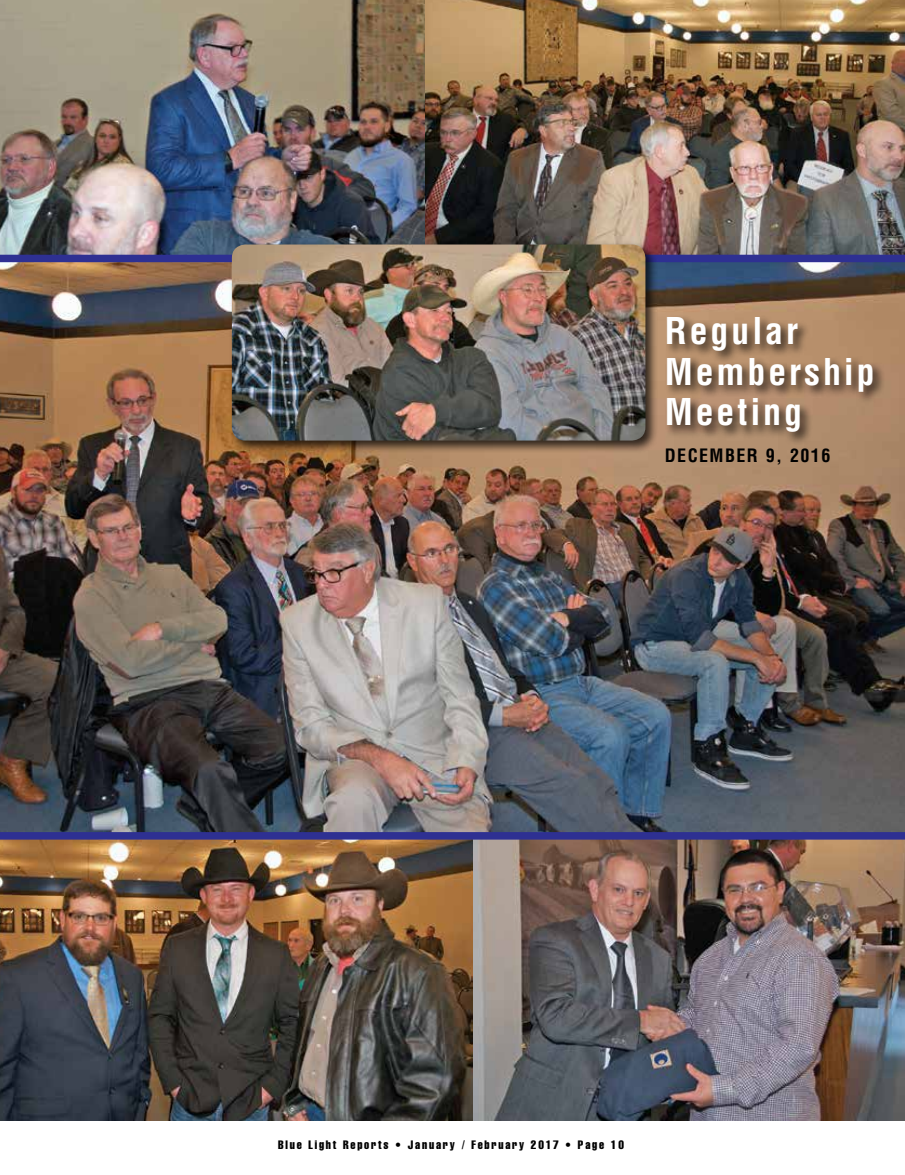
<style>
.page{position:relative;width:905px;height:1175px;background:#fff}
.page>*{position:absolute;margin:0;border:0;box-sizing:border-box;transform-origin:0 0}
.t1{font:700 condensed 36px/40.5px "Helvetica";letter-spacing:.08em;color:#fff}
.t2{font:700 condensed 18px "Helvetica";letter-spacing:.08em;color:#000}
.t3{font:extra-condensed 12px "Helvetica";letter-spacing:.15em;color:#000}
</style>
<div class="page">
<img style="left:472px;top:839px;width:432px;height:281px">
<img style="left:0;top:839px;width:472px;height:281px">
<img style="left:0;top:262px;width:904px;height:570px">
<img style="left:0;top:0;width:904px;height:255px">
<div style="left:664px;top:314px;width:222px;height:131px;background:#000;opacity:.75"></div>
<div style="left:0;top:255px;width:904px;height:7px;background:#2e3092"></div>
<div style="left:0;top:832px;width:904px;height:7px;background:#2e3092"></div>
<div style="left:229px;top:242px;width:430px;height:212px;background:#000;opacity:.75"></div>
<img style="left:232px;top:244px;width:413px;height:196px">
<h1 class="t1" style="left:664px;top:310px;width:211px">Regular<br>Membership<br>Meeting</h1>
<h2 class="t2" style="left:664px;top:444px;width:167px">DECEMBER 9, 2016</h2>
<p class="t3" style="left:278px;top:1136px;width:347px">Blue Light Reports • January / February 2017 • Page 10</p>
</div>
